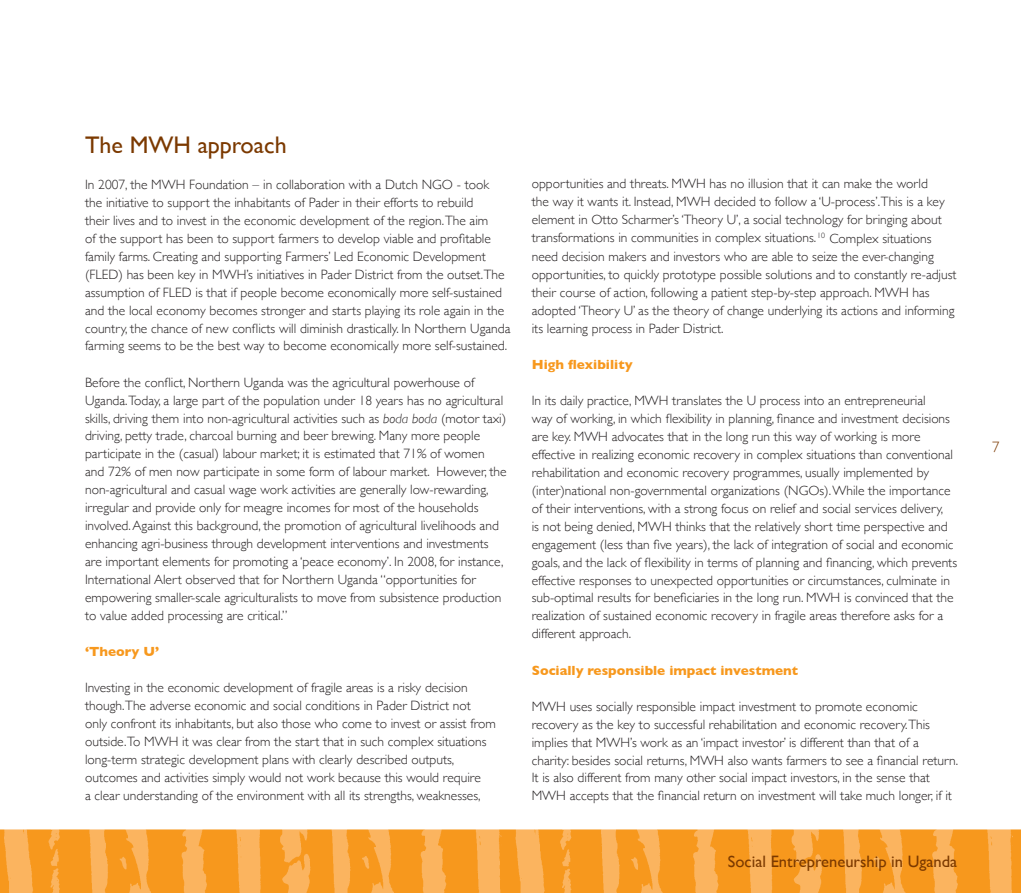
<style>
.page{position:relative;width:1021px;height:893px;background:#fff}
.page>*{position:absolute;margin:0;border:0;box-sizing:border-box;transform-origin:0 0}
.t1{font:24px "Gill Sans";color:#7b3900}
.t2{font:16.5px "Gill Sans";color:#7b3900}
.t3{font:300 15px "Gill Sans";color:#7b3900}
.t4{font:300 13.5px/18px "Gill Sans";color:#231f20}
.t5{font:700 13.5px "Gill Sans";color:#f7981d}
.s1{font-style:italic}
</style>
<div class="page">
<img style="left:0;top:829px;width:1020px;height:64px">
<h1 class="t1" style="left:85px;top:130px;width:203px">The MWH approach</h1>
<p class="t4" style="left:85px;top:174px;width:427px">In 2007, the MWH Foundation – in collaboration with a Dutch NGO - took<br>the initiative to support the inhabitants of Pader in their efforts to rebuild<br>their lives and to invest in the economic development of the region.The aim<br>of the support has been to support farmers to develop viable and profitable family farms. Creating and supporting Farmers’ Led Economic Development (FLED) has been key in MWH’s initiatives in Pader District from the outset.The assumption of FLED is that if people become economically more self-sustained and the local economy becomes stronger and starts playing its role again in the country, the chance of new conflicts will diminish drastically. In Northern Uganda farming seems to be the best way to become economically more self-sustained.</p>
<p class="t4" style="left:85px;top:372px;width:423px">Before the conflict, Northern Uganda was the agricultural powerhouse of Uganda.Today, a large part of the population under 18 years has no agricultural skills, driving them into non-agricultural activities such as <span class="s1">boda boda</span> (motor taxi) driving, petty trade, charcoal burning and beer brewing. Many more people participate in the (casual) labour market; it is estimated that 71% of women and 72% of men now participate in some form of labour market. However, the non-agricultural and casual wage work activities are generally low-rewarding, irregular and provide only for meagre incomes for most of the households involved. Against this background, the promotion of agricultural livelihoods and enhancing agri-business through development interventions and investments are important elements for promoting a ‘peace economy’. In 2008, for instance, International Alert observed that for Northern Uganda “opportunities for empowering smaller-scale agriculturalists to move from subsistence production to value added processing are critical.”</p>
<p class="t5" style="left:85px;top:641px;width:76px">‘Theory U’</p>
<p class="t4" style="left:85px;top:678px;width:412px">Investing in the economic development of fragile areas is a risky decision though.The adverse economic and social conditions in Pader District not only confront its inhabitants, but also those who come to invest or assist from outside.To MWH it was clear from the start that in such complex situations long-term strategic development plans with clearly described outputs, outcomes and activities simply would not work because this would require<br>a clear understanding of the environment with all its strengths, weaknesses,</p>
<p class="t4" style="left:531px;top:174px;width:426px">opportunities and threats. MWH has no illusion that it can make the world<br>the way it wants it. Instead, MWH decided to follow a ‘U-process’.This is a key element in Otto Scharmer’s ‘Theory U’, a social technology for bringing about transformations in communities in complex situations. <sup>10</sup> Complex situations need decision makers and investors who are able to seize the ever-changing opportunities, to quickly prototype possible solutions and to constantly re-adjust their course of action, following a patient step-by-step approach. MWH has adopted ‘Theory U’ as the theory of change underlying its actions and informing its learning process in Pader District.</p>
<p class="t5" style="left:531px;top:353px;width:102px">High flexibility</p>
<p class="t4" style="left:531px;top:390px;width:427px">In its daily practice, MWH translates the U process into an entrepreneurial<br>way of working, in which flexibility in planning, finance and investment decisions are key. MWH advocates that in the long run this way of working is more effective in realizing economic recovery in complex situations than conventional rehabilitation and economic recovery programmes, usually implemented by (inter)national non-governmental organizations (NGOs). While the importance of their interventions, with a strong focus on relief and social services delivery,<br>is not being denied, MWH thinks that the relatively short time perspective and engagement (less than five years), the lack of integration of social and economic goals, and the lack of flexibility in terms of planning and financing, which prevents effective responses to unexpected opportunities or circumstances, culminate in sub-optimal results for beneficiaries in the long run. MWH is convinced that the realization of sustained economic recovery in fragile areas therefore asks for a different approach.</p>
<p class="t5" style="left:531px;top:659px;width:268px">Socially responsible impact investment</p>
<p class="t4" style="left:531px;top:696px;width:428px">MWH uses socially responsible impact investment to promote economic recovery as the key to successful rehabilitation and economic recovery.This implies that MWH’s work as an ‘impact investor’ is different than that of a charity: besides social returns, MWH also wants farmers to see a financial return.<br>It is also different from many other social impact investors, in the sense that MWH accepts that the financial return on investment will take much longer, if it</p>
<p class="t2" style="left:728px;top:851px;width:231px">Social Entrepreneurship in Uganda</p>
<p class="t3" style="left:992px;top:435px;width:9px">7</p>
</div>
